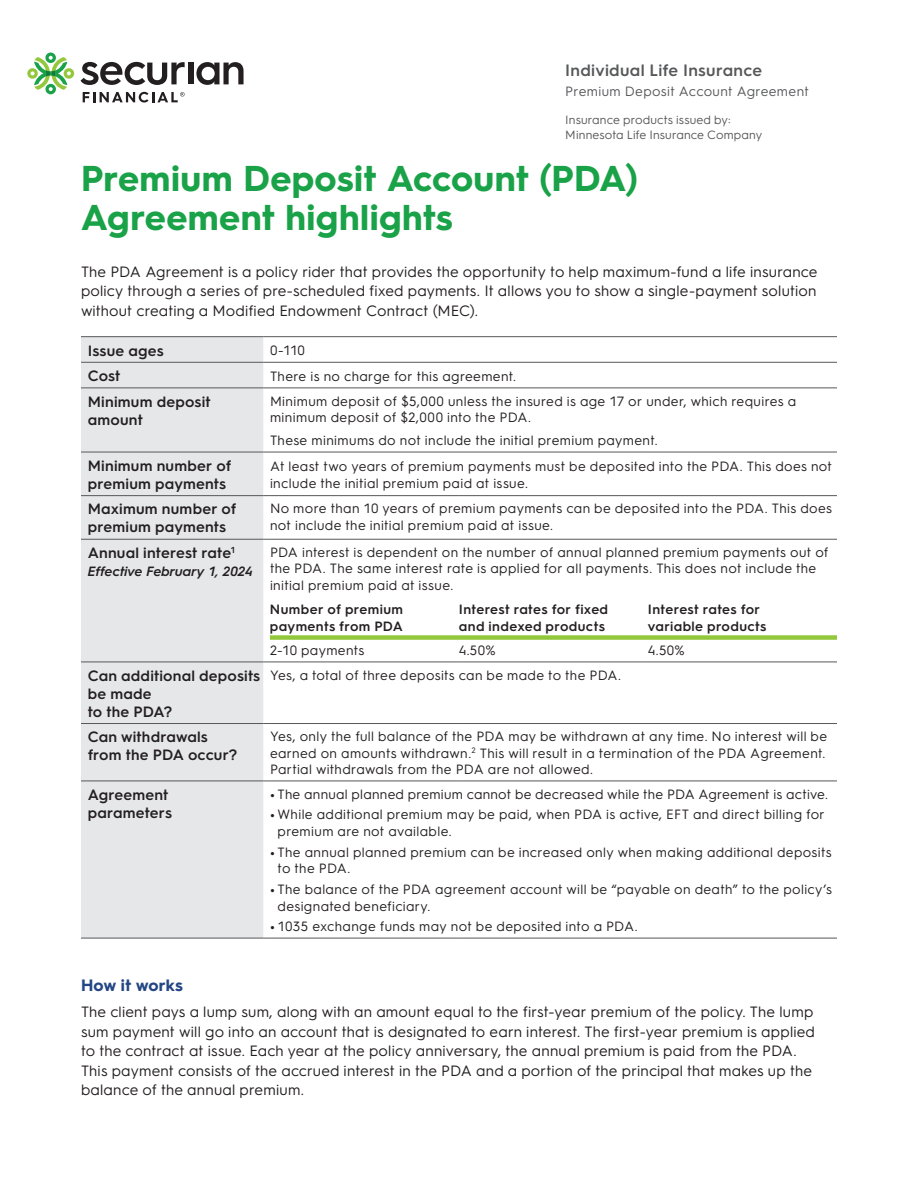
<style>
.page{position:relative;width:918px;height:1188px;background:#fff}
.page>*{position:absolute;margin:0;border:0;box-sizing:border-box;transform-origin:0 0}
.K3_-_Bold_14_18_WATER_grass{font:700 36px/39px "Hurme Geometric Sans 3";letter-spacing:.01em;color:#1aa248}
.t1{font:600 16.5px "Hurme Geometric Sans 3";letter-spacing:.015em;color:#57585a}
.SH1__-_Bold_11_13_WATER{font:700 16.5px "Hurme Geometric Sans 3";letter-spacing:.015em;color:#244684}
.B1__-_Reg_10_13_BLK{font:15px/19.5px "Hurme Geometric Sans 3";letter-spacing:.01em;color:#231f20}
.TH1__-_Bold_10_12_BLK{font:600 15px/18px "Hurme Geometric Sans 3";letter-spacing:.01em;color:#231f20}
.TB1__-_Reg_9_11_BLK{font:13.5px/16.5px "Hurme Geometric Sans 3";letter-spacing:.025em;color:#231f20}
.TH2_-_Semibold_9_11_BLK{font:13.5px/16.5px "Hurme Geometric Sans 3";letter-spacing:.025em;color:#231f20}
.TH2_-_Semibold_9_11_BLK-2{font:600 13.5px/16.5px "Hurme Geometric Sans 3";letter-spacing:.025em;color:#231f20}
.t2{font:13.5px "Hurme Geometric Sans 3";letter-spacing:.025em;color:#57585a}
.TH1__-_Bold_10_12_BLK-2{font:italic 600 13.5px "Hurme Geometric Sans 3";letter-spacing:-.015em;color:#231f20}
.t3{font:12px/15px "Hurme Geometric Sans 3";letter-spacing:.01em;color:#57585a}
.s1{font-weight:700}
</style>
<div class="page">
<svg style="left:27px;top:53px;width:47px;height:41px"></svg>
<svg style="left:81px;top:62px;width:104px;height:23px"></svg>
<div style="left:188px;top:63px;width:5px;height:21px;background:#231f20"></div>
<svg style="left:196px;top:62px;width:48px;height:23px"></svg>
<svg style="left:83px;top:92px;width:102px;height:11px"></svg>
<div style="left:81px;top:337px;width:182px;height:601px;background:#e6e7e9"></div>
<div style="left:270px;top:635px;width:189px;height:5px;background:#94c83c"></div>
<div style="left:459px;top:635px;width:189px;height:5px;background:#94c83c"></div>
<div style="left:648px;top:635px;width:189px;height:5px;background:#94c83c"></div>
<hr style="left:81px;top:336px;width:182px;height:1px;background:#57585a">
<hr style="left:270px;top:336px;width:189px;height:1px;background:#57585a">
<hr style="left:459px;top:336px;width:189px;height:1px;background:#57585a">
<hr style="left:648px;top:336px;width:189px;height:1px;background:#57585a">
<hr style="left:81px;top:362px;width:182px;height:1px;background:#57585a">
<hr style="left:270px;top:362px;width:189px;height:1px;background:#57585a">
<hr style="left:459px;top:362px;width:189px;height:1px;background:#57585a">
<hr style="left:648px;top:362px;width:189px;height:1px;background:#57585a">
<hr style="left:81px;top:388px;width:182px;height:1px;background:#57585a">
<hr style="left:270px;top:388px;width:189px;height:1px;background:#57585a">
<hr style="left:459px;top:388px;width:189px;height:1px;background:#57585a">
<hr style="left:648px;top:388px;width:189px;height:1px;background:#57585a">
<hr style="left:81px;top:452px;width:182px;height:1px;background:#57585a">
<hr style="left:270px;top:452px;width:189px;height:1px;background:#57585a">
<hr style="left:459px;top:452px;width:189px;height:1px;background:#57585a">
<hr style="left:648px;top:452px;width:189px;height:1px;background:#57585a">
<hr style="left:81px;top:495px;width:182px;height:1px;background:#57585a">
<hr style="left:270px;top:495px;width:189px;height:1px;background:#57585a">
<hr style="left:459px;top:495px;width:189px;height:1px;background:#57585a">
<hr style="left:648px;top:495px;width:189px;height:1px;background:#57585a">
<hr style="left:81px;top:539px;width:182px;height:1px;background:#57585a">
<hr style="left:270px;top:539px;width:189px;height:1px;background:#57585a">
<hr style="left:459px;top:539px;width:189px;height:1px;background:#57585a">
<hr style="left:648px;top:539px;width:189px;height:1px;background:#57585a">
<hr style="left:81px;top:662px;width:182px;height:1px;background:#57585a">
<hr style="left:270px;top:662px;width:189px;height:1px;background:#57585a">
<hr style="left:459px;top:662px;width:189px;height:1px;background:#57585a">
<hr style="left:648px;top:662px;width:189px;height:1px;background:#57585a">
<hr style="left:81px;top:723px;width:182px;height:1px;background:#57585a">
<hr style="left:270px;top:723px;width:189px;height:1px;background:#57585a">
<hr style="left:459px;top:723px;width:189px;height:1px;background:#57585a">
<hr style="left:648px;top:723px;width:189px;height:1px;background:#57585a">
<hr style="left:81px;top:781px;width:182px;height:1px;background:#57585a">
<hr style="left:270px;top:781px;width:189px;height:1px;background:#57585a">
<hr style="left:459px;top:781px;width:189px;height:1px;background:#57585a">
<hr style="left:648px;top:781px;width:189px;height:1px;background:#57585a">
<hr style="left:81px;top:938px;width:182px;height:1px;background:#57585a">
<hr style="left:270px;top:938px;width:189px;height:1px;background:#57585a">
<hr style="left:459px;top:938px;width:189px;height:1px;background:#57585a">
<hr style="left:648px;top:938px;width:189px;height:1px;background:#57585a">
<p class="t1" style="left:565px;top:59px;width:198px">Individual Life Insurance</p>
<p class="t2" style="left:565px;top:82px;width:245px">Premium Deposit Account Agreement</p>
<p class="t3" style="left:565px;top:112px;width:199px">Insurance products issued by:<br>Minnesota Life Insurance Company</p>
<p class="K3_-_Bold_14_18_WATER_grass" style="left:81px;top:157px;width:558px">Premium Deposit Account (PDA)<br>Agreement highlights</p>
<p class="B1__-_Reg_10_13_BLK" style="left:81px;top:261px;width:738px;text-align:justify">The PDA Agreement is a policy rider that provides the opportunity to help maximum-fund a life insurance policy through a series of pre-scheduled fixed payments. It allows you to show a single-payment solution without creating a Modified Endowment Contract (MEC).</p>
<p class="TH1__-_Bold_10_12_BLK" style="left:88px;top:340px;width:78px">Issue ages</p>
<p class="TB1__-_Reg_9_11_BLK" style="left:270px;top:341px;width:37px">0-110</p>
<p class="TH1__-_Bold_10_12_BLK" style="left:88px;top:366px;width:34px">Cost</p>
<p class="TB1__-_Reg_9_11_BLK" style="left:270px;top:367px;width:248px">There is no charge for this agreement.</p>
<p class="TH1__-_Bold_10_12_BLK" style="left:88px;top:391px;width:124px">Minimum deposit amount</p>
<p class="TB1__-_Reg_9_11_BLK" style="left:270px;top:392px;width:528px">Minimum deposit of $5,000 unless the insured is age 17 or under, which requires a minimum deposit of $2,000 into the PDA.</p>
<p class="TB1__-_Reg_9_11_BLK" style="left:270px;top:431px;width:389px">These minimums do not include the initial premium payment.</p>
<p class="TH1__-_Bold_10_12_BLK" style="left:88px;top:456px;width:145px">Minimum number of premium payments</p>
<p class="TB1__-_Reg_9_11_BLK" style="left:270px;top:457px;width:564px">At least two years of premium payments must be deposited into the PDA. This does not include the initial premium paid at issue.</p>
<p class="TH1__-_Bold_10_12_BLK" style="left:88px;top:499px;width:150px">Maximum number of premium payments</p>
<p class="TH2_-_Semibold_9_11_BLK" style="left:270px;top:499px;width:563px">No more than 10 years of premium payments can be deposited into the PDA. This does not include the initial premium paid at issue.</p>
<p class="TH1__-_Bold_10_12_BLK" style="left:88px;top:543px;width:149px">Annual interest rate<sup>1</sup></p>
<p class="TH1__-_Bold_10_12_BLK-2" style="left:88px;top:562px;width:167px">Effective February 1, 2024</p>
<p class="TB1__-_Reg_9_11_BLK" style="left:270px;top:543px;width:560px">PDA interest is dependent on the number of annual planned premium payments out of the PDA. The same interest rate is applied for all payments. This does not include the initial premium paid at issue.</p>
<p class="TH2_-_Semibold_9_11_BLK-2" style="left:270px;top:600px;width:135px">Number of premium payments from PDA</p>
<p class="TH2_-_Semibold_9_11_BLK-2" style="left:459px;top:600px;width:151px">Interest rates for fixed and indexed products</p>
<p class="TH2_-_Semibold_9_11_BLK-2" style="left:648px;top:600px;width:120px">Interest rates for variable products</p>
<p class="TB1__-_Reg_9_11_BLK" style="left:270px;top:641px;width:96px">2-10 payments</p>
<p class="TB1__-_Reg_9_11_BLK" style="left:459px;top:641px;width:38px">4.50%</p>
<p class="TB1__-_Reg_9_11_BLK" style="left:648px;top:641px;width:38px">4.50%</p>
<p class="TH1__-_Bold_10_12_BLK" style="left:88px;top:666px;width:174px">Can additional deposits be made<br>to the PDA?</p>
<p class="TB1__-_Reg_9_11_BLK" style="left:270px;top:666px;width:353px">Yes, a total of three deposits can be made to the PDA.</p>
<p class="TH1__-_Bold_10_12_BLK" style="left:88px;top:727px;width:151px">Can withdrawals from the PDA occur?</p>
<p class="TB1__-_Reg_9_11_BLK" style="left:270px;top:727px;width:559px">Yes, only the full balance of the PDA may be withdrawn at any time. No interest will be earned on amounts withdrawn.<sup>2</sup> This will result in a termination of the PDA Agreement.<br>Partial withdrawals from the PDA are not allowed.</p>
<p class="TH1__-_Bold_10_12_BLK" style="left:88px;top:785px;width:86px">Agreement parameters</p>
<p class="TB1__-_Reg_9_11_BLK" style="left:270px;top:785px;width:559px"><span class="s1">•</span> The annual planned premium cannot be decreased while the PDA Agreement is active.</p>
<p class="TB1__-_Reg_9_11_BLK" style="left:278px;top:806px;width:549px;text-indent:-8px"><span class="s1">•</span> While additional premium may be paid, when PDA is active, EFT and direct billing for premium are not available.</p>
<p class="TB1__-_Reg_9_11_BLK" style="left:278px;top:843px;width:556px;text-indent:-8px"><span class="s1">•</span> The annual planned premium can be increased only when making additional deposits to the PDA.</p>
<p class="TB1__-_Reg_9_11_BLK" style="left:278px;top:880px;width:556px;text-indent:-8px"><span class="s1">•</span> The balance of the PDA agreement account will be “payable on death” to the policy’s designated beneficiary.</p>
<p class="TB1__-_Reg_9_11_BLK" style="left:270px;top:917px;width:369px"><span class="s1">•</span> 1035 exchange funds may not be deposited into a PDA.</p>
<p class="SH1__-_Bold_11_13_WATER" style="left:81px;top:974px;width:103px">How it works</p>
<p class="B1__-_Reg_10_13_BLK" style="left:81px;top:1001px;width:736px">The client pays a lump sum, along with an amount equal to the first-year premium of the policy. The lump sum payment will go into an account that is designated to earn interest. The first-year premium is applied to the contract at issue. Each year at the policy anniversary, the annual premium is paid from the PDA.<br>This payment consists of the accrued interest in the PDA and a portion of the principal that makes up the balance of the annual premium.</p>
</div>
